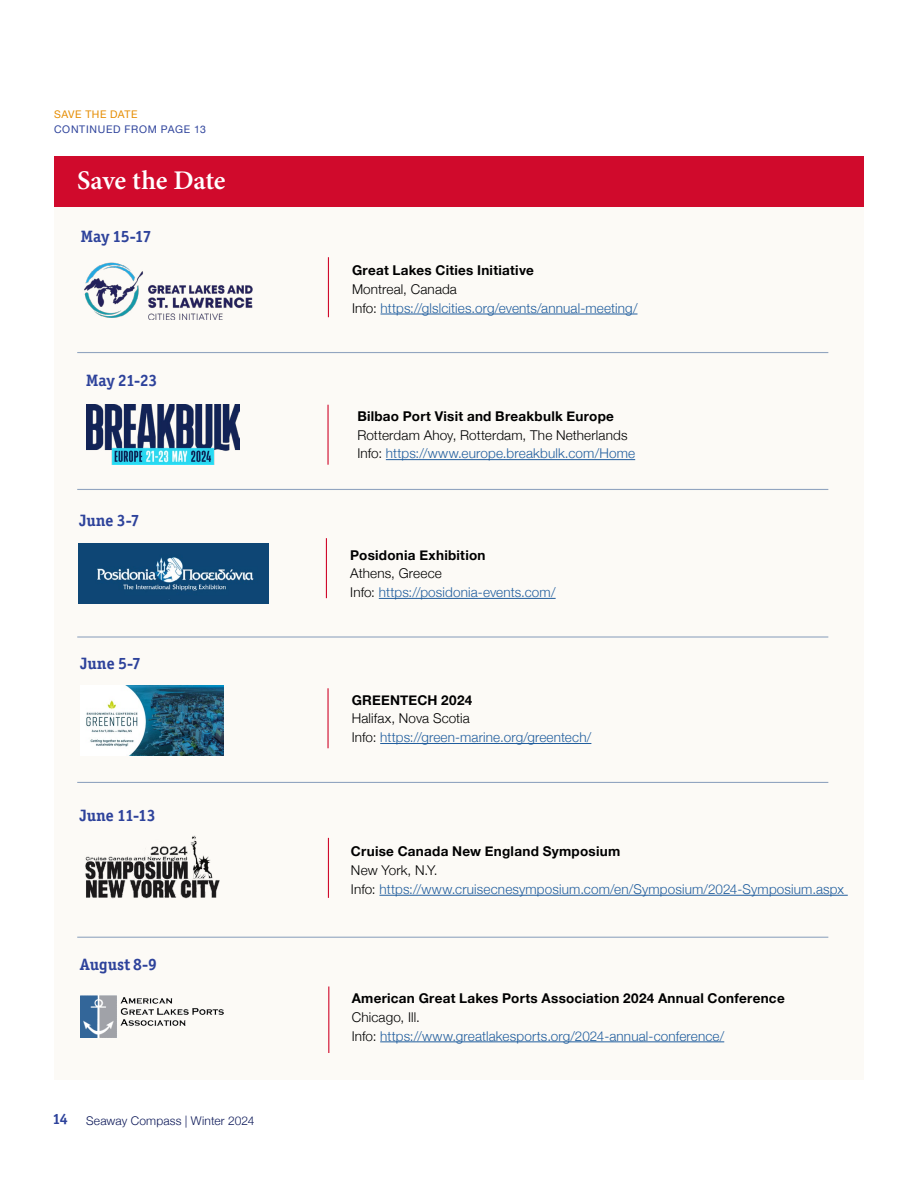
<style>
.page{position:relative;width:918px;height:1188px;background:#fff}
.page>*{position:absolute;margin:0;border:0;box-sizing:border-box;transform-origin:0 0}
.Story_Headline{font:600 27px "Minion Pro";letter-spacing:-.015em;color:#fff}
.t1{font:700 16.5px "Officina Serif ITC Pro";letter-spacing:-.005em;color:#2d429b}
.Body_Copy{font:300 13.5px "Helvetica Neue";letter-spacing:.01em;color:#215e9e}
.Body_Copy-2{font:700 13.5px "Helvetica Neue";letter-spacing:.02em;color:#000}
.Body_Copy-3{font:300 13.5px "Helvetica Neue";letter-spacing:.01em;color:#000}
.t2{font:300 12px "Helvetica Neue";letter-spacing:.015em;color:#0d1959}
.t3{font:10.5px/15px "Helvetica Neue";letter-spacing:.06em;color:#2d429b}
.s1{color:#e58c00}
.s2{font-family:"Officina Serif ITC Pro";font-weight:700;font-size:15px;color:#2d429b}
.s3{color:#000}
</style>
<div class="page">
<div style="left:54px;top:162px;width:810px;height:918px;background:#fcfaf6"></div>
<div style="left:54px;top:156px;width:810px;height:51px;background:#d00a2c"></div>
<hr style="left:77px;top:352px;width:751px;height:1px;background:#92a5c0">
<hr style="left:77px;top:489px;width:751px;height:1px;background:#92a5c0">
<hr style="left:77px;top:636px;width:751px;height:2px;background:#92a5c0">
<hr style="left:328px;top:257px;width:1px;height:60px;background:#d00a2c">
<hr style="left:381px;top:314px;width:257px;height:1px;background:#215e9e">
<img style="left:84px;top:262px;width:169px;height:57px">
<hr style="left:327px;top:405px;width:2px;height:60px;background:#d00a2c">
<hr style="left:386px;top:459px;width:249px;height:1px;background:#215e9e">
<img style="left:86px;top:405px;width:153px;height:60px">
<hr style="left:77px;top:782px;width:751px;height:1px;background:#92a5c0">
<hr style="left:77px;top:937px;width:751px;height:1px;background:#92a5c0">
<hr style="left:326px;top:538px;width:1px;height:60px;background:#d00a2c">
<hr style="left:379px;top:598px;width:177px;height:1px;background:#215e9e">
<img style="left:78px;top:543px;width:190px;height:60px">
<hr style="left:327px;top:688px;width:2px;height:60px;background:#d00a2c">
<hr style="left:380px;top:743px;width:211px;height:1px;background:#215e9e">
<img style="left:86px;top:685px;width:138px;height:71px">
<hr style="left:328px;top:838px;width:1px;height:60px;background:#d00a2c">
<hr style="left:380px;top:895px;width:468px;height:1px;background:#215e9e">
<img style="left:85px;top:835px;width:135px;height:64px">
<hr style="left:380px;top:1042px;width:344px;height:1px;background:#215e9e">
<img style="left:81px;top:996px;width:143px;height:42px">
<hr style="left:328px;top:987px;width:1px;height:66px;background:#d00a2c">
<p class="t3" style="left:54px;top:107px;width:154px"><span class="s1">SAVE THE DATE<br></span>CONTINUED FROM PAGE 13</p>
<h2 class="Story_Headline" style="left:77px;top:161px;width:150px">Save the Date</h2>
<p class="t1" style="left:81px;top:226px;width:72px">May 15-17</p>
<p class="t1" style="left:86px;top:370px;width:73px">May 21-23</p>
<p class="t1" style="left:79px;top:511px;width:62px">June 3-7</p>
<p class="t1" style="left:80px;top:653px;width:62px">June 5-7</p>
<p class="t1" style="left:80px;top:805px;width:78px">June 11-13</p>
<p class="t1" style="left:80px;top:954px;width:78px">August 8-9</p>
<p class="t2" style="left:52px;top:1111px;width:203px"><span class="s2">14</span> Seaway Compass | Winter 2024</p>
<p class="Body_Copy-2" style="left:352px;top:260px;width:183px">Great Lakes Cities Initiative</p>
<p class="Body_Copy-3" style="left:352px;top:278px;width:106px">Montreal, Canada</p>
<p class="Body_Copy" style="left:352px;top:297px;width:287px"><span class="s3">Info:</span> https://glslcities.org/events/annual-meeting/</p>
<p class="Body_Copy-2" style="left:357px;top:405px;width:258px">Bilbao Port Visit and Breakbulk Europe</p>
<p class="Body_Copy-3" style="left:357px;top:424px;width:272px">Rotterdam Ahoy, Rotterdam, The Netherlands</p>
<p class="Body_Copy" style="left:357px;top:443px;width:279px"><span class="s3">Info:</span> https://www.europe.breakbulk.com/Home</p>
<p class="Body_Copy-2" style="left:350px;top:544px;width:137px">Posidonia Exhibition</p>
<p class="Body_Copy-3" style="left:350px;top:563px;width:93px">Athens, Greece</p>
<p class="Body_Copy" style="left:350px;top:581px;width:207px"><span class="s3">Info:</span> https://posidonia-events.com/</p>
<p class="Body_Copy-2" style="left:352px;top:689px;width:122px">GREENTECH 2024</p>
<p class="Body_Copy-3" style="left:352px;top:708px;width:120px">Halifax, Nova Scotia</p>
<p class="Body_Copy" style="left:352px;top:726px;width:241px"><span class="s3">Info:</span> https://green-marine.org/greentech/</p>
<p class="Body_Copy-2" style="left:351px;top:841px;width:271px">Cruise Canada New England Symposium</p>
<p class="Body_Copy-3" style="left:351px;top:859px;width:88px">New York, N.Y.</p>
<p class="Body_Copy" style="left:351px;top:878px;width:495px"><span class="s3">Info:</span> https://www.cruisecnesymposium.com/en/Symposium/2024-Symposium.aspx</p>
<p class="Body_Copy-2" style="left:352px;top:988px;width:435px">American Great Lakes Ports Association 2024 Annual Conference</p>
<p class="Body_Copy-3" style="left:352px;top:1006px;width:70px">Chicago, Ill.</p>
<p class="Body_Copy" style="left:352px;top:1025px;width:374px"><span class="s3">Info:</span> https://www.greatlakesports.org/2024-annual-conference/</p>
</div>
